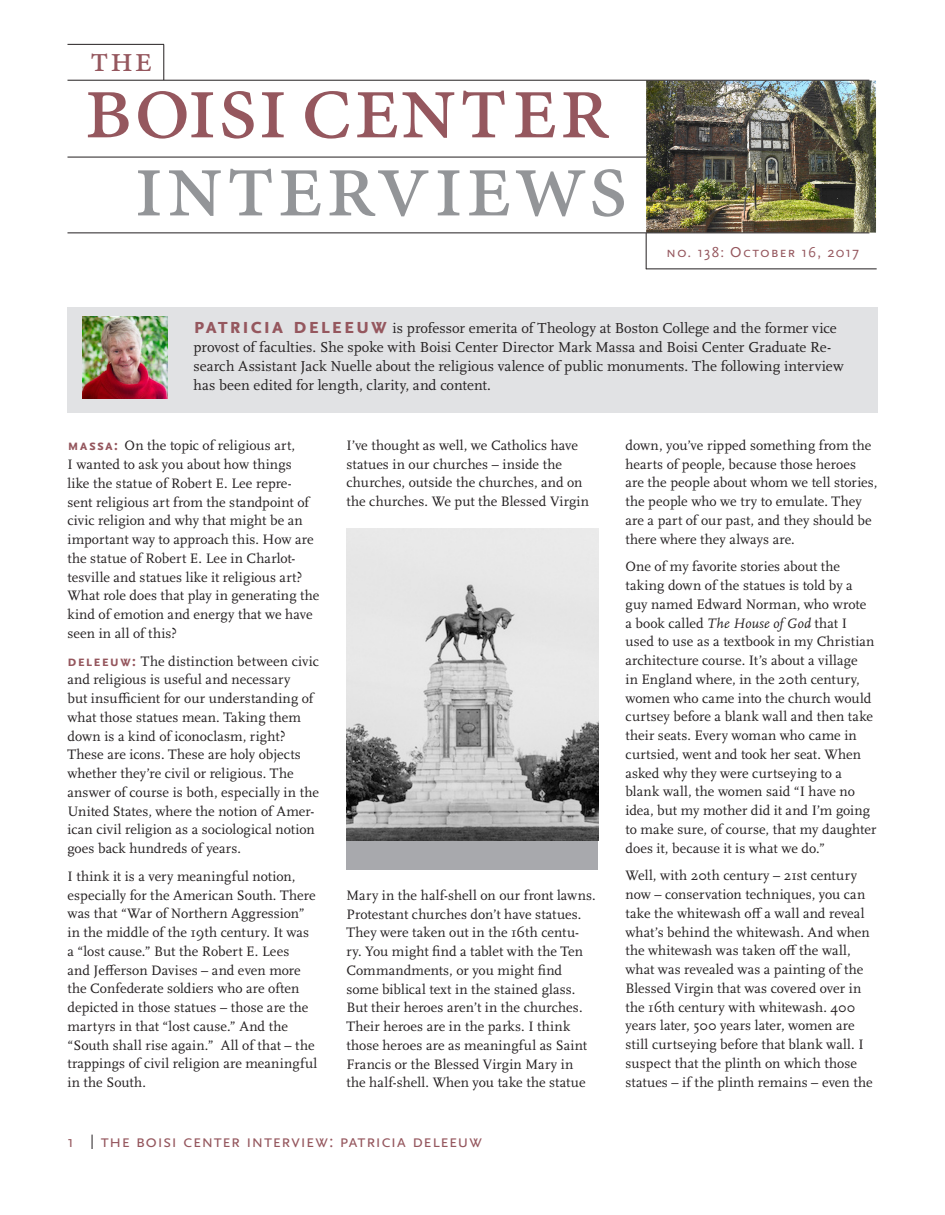
<style>
.page{position:relative;width:945px;height:1215px;background:#fff}
.page>*{position:absolute;margin:0;border:0;box-sizing:border-box;transform-origin:0 0}
.t1{font:97.05px "Minion Pro";letter-spacing:.01em;color:#95575e}
.t2{font:97.05px "Minion Pro";letter-spacing:.02em;color:#939598}
.t3{font:36.45px "Minion Pro";color:#95575e}
.t4{font:18px "Scala Sans OT";letter-spacing:.015em;color:#95575e}
.t5{font:16.5px "Scala Sans OT";color:#95575e}
.t6{font:15px/18.8px "Scala OT";color:#231f20}
.t7{font:15px "Scala Sans OT";letter-spacing:.07em;color:#95575e}
.t8{font:14.25px/18.8px "Scala OT";letter-spacing:.005em;color:#231f20}
.s1{font-family:"Scala Sans OT";font-weight:700;font-size:22.5px;color:#95575e}
.s2{font-family:"Scala Sans OT";font-weight:700;font-size:15px;color:#95575e}
.s3{font-style:italic}
</style>
<div class="page">
<svg style="left:92px;top:1135px;width:1px;height:14px"></svg>
<div style="left:68px;top:307px;width:810px;height:105px;background:#e1e2e4"></div>
<div style="left:346px;top:529px;width:252px;height:341px;background:#a8a9ad"></div>
<img style="left:346px;top:529px;width:252px;height:312px">
<img style="left:646px;top:81px;width:230px;height:152px">
<hr style="left:68px;top:44px;width:96px;height:1px;background:#231f20">
<hr style="left:68px;top:80px;width:801px;height:1px;background:#231f20">
<hr style="left:68px;top:157px;width:579px;height:1px;background:#231f20">
<hr style="left:68px;top:233px;width:801px;height:1px;background:#231f20">
<hr style="left:164px;top:45px;width:1px;height:35px;background:#231f20">
<hr style="left:646px;top:233px;width:1px;height:36px;background:#231f20">
<hr style="left:646px;top:269px;width:231px;height:1px;background:#231f20">
<img style="left:83px;top:316px;width:84px;height:83px">
<p class="t3" style="left:90px;top:35px;width:64px">the</p>
<p class="t1" style="left:84px;top:41px;width:528px">boisi center</p>
<p class="t2" style="left:134px;top:119px;width:495px">interviews</p>
<p class="t7" style="left:666px;top:244px;width:194px">no. 138: October 16, 2017</p>
<p class="t6" style="left:194px;top:320px;width:652px"><span class="s1">patricia deleeuw</span> is professor emerita of Theology at Boston College and the former vice provost of faculties. She spoke with Boisi Center Director Mark Massa and Boisi Center Graduate Re&shy;search Assistant Jack Nuelle about the religious valence of public monuments. The following interview has been edited for length, clarity, and content.</p>
<p class="t8" style="left:68px;top:437px;width:253px"><span class="s2">massa:</span> On the topic of religious art,<br>I wanted to ask you about how things<br>like the statue of Robert E. Lee repre&shy;sent religious art from the standpoint of civic religion and why that might be an important way to approach this. How are the statue of Robert E. Lee in Charlot&shy;tesville and statues like it religious art?<br>What role does that play in generating the kind of emotion and energy that we have seen in all of this?</p>
<p class="t8" style="left:68px;top:652px;width:253px"><span class="s2">deleeuw:</span> The distinction between civic and religious is useful and necessary<br>but insufficient for our understanding of what those statues mean. Taking them down is a kind of iconoclasm, right?<br>These are icons. These are holy objects whether they’re civil or religious. The answer of course is both, especially in the United States, where the notion of Amer&shy;ican civil religion as a sociological notion goes back hundreds of years.</p>
<p class="t8" style="left:68px;top:867px;width:251px">I think it is a very meaningful notion, especially for the American South. There was that “War of Northern Aggression” in the middle of the 19th century. It was a “lost cause.” But the Robert E. Lees<br>and Jefferson Davises – and even more the Confederate soldiers who are often depicted in those statues – those are the martyrs in that “lost cause.” And the “South shall rise again.” All of that – the trappings of civil religion are meaningful in the South.</p>
<p class="t8" style="left:346px;top:436px;width:244px">I’ve thought as well, we Catholics have statues in our churches – inside the churches, outside the churches, and on the churches. We put the Blessed Virgin</p>
<p class="t8" style="left:346px;top:886px;width:251px">Mary in the half-shell on our front lawns.<br>Protestant churches don’t have statues.<br>They were taken out in the 16th centu&shy;ry. You might find a tablet with the Ten Commandments, or you might find some biblical text in the stained glass.<br>But their heroes aren’t in the churches.<br>Their heroes are in the parks. I think those heroes are as meaningful as Saint Francis or the Blessed Virgin Mary in the half-shell. When you take the statue</p>
<p class="t5" style="left:68px;top:1132px;width:8px">1</p>
<p class="t4" style="left:101px;top:1131px;width:383px">the boisi center interview: patricia deleeuw</p>
<p class="t8" style="left:626px;top:436px;width:253px">down, you’ve ripped something from the hearts of people, because those heroes are the people about whom we tell stories, the people who we try to emulate. They are a part of our past, and they should be there where they always are.</p>
<p class="t8" style="left:626px;top:558px;width:252px">One of my favorite stories about the taking down of the statues is told by a guy named Edward Norman, who wrote a book called <span class="s3">The House of God</span> that I used to use as a textbook in my Christian architecture course. It’s about a village<br>in England where, in the 20th century, women who came into the church would curtsey before a blank wall and then take their seats. Every woman who came in curtsied, went and took her seat. When asked why they were curtseying to a blank wall, the women said “I have no idea, but my mother did it and I’m going to make sure, of course, that my daughter does it, because it is what we do.”</p>
<p class="t8" style="left:626px;top:867px;width:249px">Well, with 20th century – 21st century now – conservation techniques, you can take the whitewash off a wall and reveal what’s behind the whitewash. And when the whitewash was taken off the wall, what was revealed was a painting of the Blessed Virgin that was covered over in the 16th century with whitewash. 400 years later, 500 years later, women are still curtseying before that blank wall. I suspect that the plinth on which those statues – if the plinth remains – even the</p>
</div>
